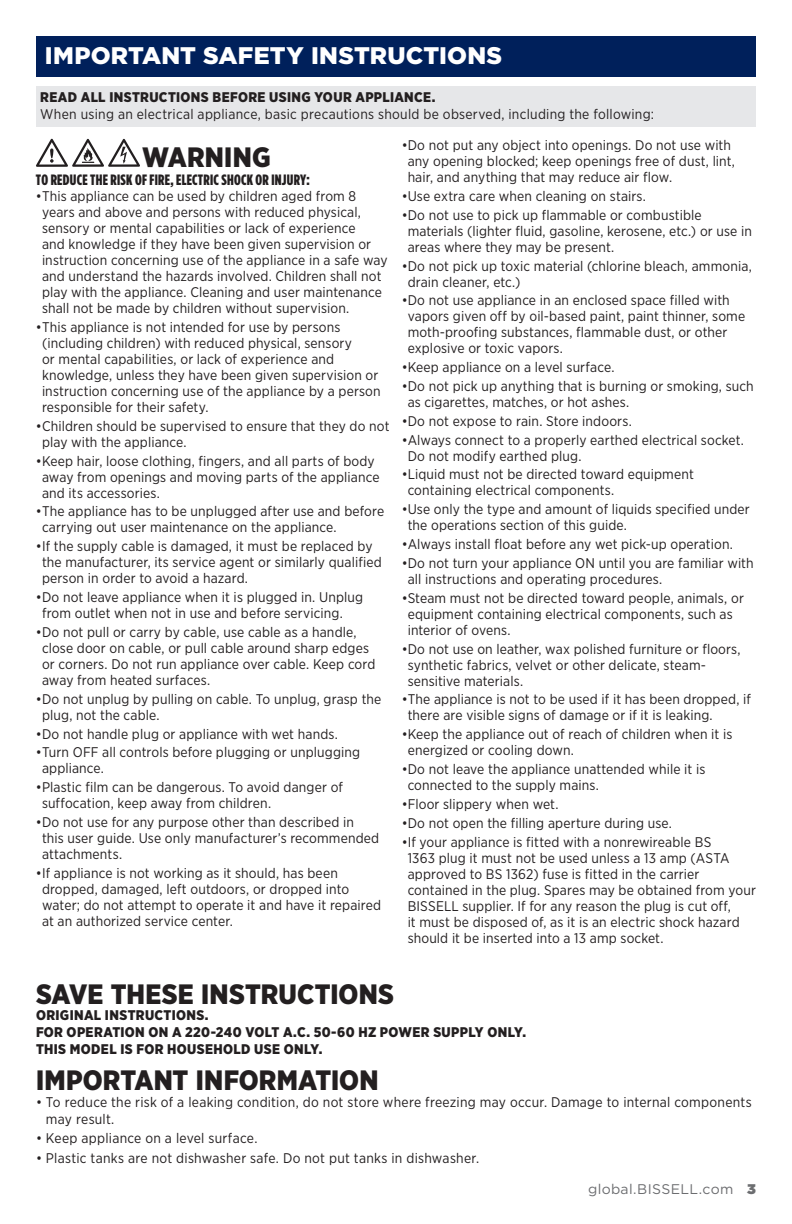
<style>
.page{position:relative;width:792px;height:1224px;background:#fff}
.page>*{position:absolute;margin:0;border:0;box-sizing:border-box;transform-origin:0 0}
.t1{font:900 28px "Gotham Narrow";letter-spacing:.005em;color:#231f20}
.t2{font:900 24px "Gotham";letter-spacing:.005em;color:#fff}
.t3{font:900 15px "Gotham Condensed";letter-spacing:.02em;color:#231f20}
.t4{font:14px/16px "Gotham Narrow";letter-spacing:.01em;color:#231f20}
.t5{font:900 14px/16.8px "Gotham Narrow";letter-spacing:.025em;color:#231f20}
.t6{font:14px "Gotham";letter-spacing:.02em;color:#6c6d70}
.s1{font-weight:900}
</style>
<div class="page">
<svg style="left:36px;top:139px;width:104px;height:28px"></svg>
<div style="left:36px;top:36px;width:720px;height:40px;background:#00205b"></div>
<div style="left:36px;top:86px;width:720px;height:41px;background:#e6e7e9"></div>
<p class="t2" style="left:45px;top:39px;width:459px">IMPORTANT SAFETY INSTRUCTIONS</p>
<p class="t4" style="left:40px;top:88px;width:615px;line-height:16.8px"><span class="s1">READ ALL INSTRUCTIONS BEFORE USING YOUR APPLIANCE.<br></span>When using an electrical appliance, basic precautions should be observed, including the following:</p>
<p class="t1" style="left:142px;top:139px;width:130px">WARNING</p>
<p class="t3" style="left:36px;top:171px;width:275px">TO REDUCE THE RISK OF FIRE, ELECTRIC SHOCK OR INJURY:</p>
<p class="t4" style="left:42px;top:188px;width:347px;text-indent:-6px">• This appliance can be used by children aged from 8 years and above and persons with reduced physical, sensory or mental capabilities or lack of experience<br>and knowledge if they have been given supervision or instruction concerning use of the appliance in a safe way and understand the hazards involved. Children shall not play with the appliance. Cleaning and user maintenance shall not be made by children without supervision.</p>
<p class="t4" style="left:42px;top:319px;width:340px;text-indent:-6px">• This appliance is not intended for use by persons (including children) with reduced physical, sensory<br>or mental capabilities, or lack of experience and knowledge, unless they have been given supervision or instruction concerning use of the appliance by a person responsible for their safety.</p>
<p class="t4" style="left:42px;top:418px;width:349px;text-indent:-6px">• Children should be supervised to ensure that they do not play with the appliance.</p>
<p class="t4" style="left:42px;top:452px;width:339px;text-indent:-6px">• Keep hair, loose clothing, fingers, and all parts of body away from openings and moving parts of the appliance and its accessories.</p>
<p class="t4" style="left:42px;top:503px;width:344px;text-indent:-6px">• The appliance has to be unplugged after use and before carrying out user maintenance on the appliance.</p>
<p class="t4" style="left:42px;top:538px;width:341px;text-indent:-6px">• If the supply cable is damaged, it must be replaced by the manufacturer, its service agent or similarly qualified person in order to avoid a hazard.</p>
<p class="t4" style="left:42px;top:589px;width:323px;text-indent:-6px">• Do not leave appliance when it is plugged in. Unplug from outlet when not in use and before servicing.</p>
<p class="t4" style="left:42px;top:624px;width:335px;text-indent:-6px">• Do not pull or carry by cable, use cable as a handle, close door on cable, or pull cable around sharp edges or corners. Do not run appliance over cable. Keep cord away from heated surfaces.</p>
<p class="t4" style="left:42px;top:691px;width:341px;text-indent:-6px">• Do not unplug by pulling on cable. To unplug, grasp the plug, not the cable.</p>
<p class="t4" style="left:36px;top:725px;width:303px">• Do not handle plug or appliance with wet hands.</p>
<p class="t4" style="left:42px;top:744px;width:320px;text-indent:-6px">• Turn OFF all controls before plugging or unplugging appliance.</p>
<p class="t4" style="left:42px;top:779px;width:302px;text-indent:-6px">• Plastic film can be dangerous. To avoid danger of suffocation, keep away from children.</p>
<p class="t4" style="left:42px;top:814px;width:339px;text-indent:-6px">• Do not use for any purpose other than described in this user guide. Use only manufacturer’s recommended attachments.</p>
<p class="t4" style="left:42px;top:865px;width:341px;text-indent:-6px">• If appliance is not working as it should, has been dropped, damaged, left outdoors, or dropped into water; do not attempt to operate it and have it repaired at an authorized service center.</p>
<p class="t4" style="left:408px;top:137px;width:329px;text-indent:-6px">• Do not put any object into openings. Do not use with any opening blocked; keep openings free of dust, lint, hair, and anything that may reduce air flow.</p>
<p class="t4" style="left:402px;top:188px;width:246px">• Use extra care when cleaning on stairs.</p>
<p class="t4" style="left:408px;top:206px;width:346px;text-indent:-6px">• Do not use to pick up flammable or combustible materials (lighter fluid, gasoline, kerosene, etc.) or use in areas where they may be present.</p>
<p class="t4" style="left:408px;top:257px;width:346px;text-indent:-6px">• Do not pick up toxic material (chlorine bleach, ammonia, drain cleaner, etc.)</p>
<p class="t4" style="left:408px;top:292px;width:339px;text-indent:-6px">• Do not use appliance in an enclosed space filled with vapors given off by oil-based paint, paint thinner, some moth-proofing substances, flammable dust, or other explosive or toxic vapors.</p>
<p class="t4" style="left:402px;top:359px;width:214px">• Keep appliance on a level surface.</p>
<p class="t4" style="left:408px;top:378px;width:348px;text-indent:-6px">• Do not pick up anything that is burning or smoking, such as cigarettes, matches, or hot ashes.</p>
<p class="t4" style="left:402px;top:413px;width:232px">• Do not expose to rain. Store indoors.</p>
<p class="t4" style="left:408px;top:431px;width:338px;text-indent:-6px">• Always connect to a properly earthed electrical socket.<br>Do not modify earthed plug.</p>
<p class="t4" style="left:408px;top:466px;width:288px;text-indent:-6px">• Liquid must not be directed toward equipment containing electrical components.</p>
<p class="t4" style="left:408px;top:501px;width:344px;text-indent:-6px">• Use only the type and amount of liquids specified under the operations section of this guide.</p>
<p class="t4" style="left:402px;top:536px;width:333px">• Always install float before any wet pick-up operation.</p>
<p class="t4" style="left:408px;top:555px;width:347px;text-indent:-6px">• Do not turn your appliance ON until you are familiar with all instructions and operating procedures.</p>
<p class="t4" style="left:408px;top:590px;width:338px;text-indent:-6px">• Steam must not be directed toward people, animals, or equipment containing electrical components, such as interior of ovens.</p>
<p class="t4" style="left:408px;top:640px;width:335px;text-indent:-6px">• Do not use on leather, wax polished furniture or floors, synthetic fabrics, velvet or other delicate, steam&shy;sensitive materials.</p>
<p class="t4" style="left:408px;top:691px;width:345px;text-indent:-6px">• The appliance is not to be used if it has been dropped, if there are visible signs of damage or if it is leaking.</p>
<p class="t4" style="left:408px;top:726px;width:326px;text-indent:-6px">• Keep the appliance out of reach of children when it is energized or cooling down.</p>
<p class="t4" style="left:408px;top:761px;width:299px;text-indent:-6px">• Do not leave the appliance unattended while it is connected to the supply mains.</p>
<p class="t4" style="left:402px;top:796px;width:158px">• Floor slippery when wet.</p>
<p class="t4" style="left:402px;top:815px;width:272px">• Do not open the filling aperture during use.</p>
<p class="t4" style="left:408px;top:833px;width:350px;text-indent:-6px">• If your appliance is fitted with a nonrewireable BS<br>1363 plug it must not be used unless a 13 amp (ASTA approved to BS 1362) fuse is fitted in the carrier contained in the plug. Spares may be obtained from your BISSELL supplier. If for any reason the plug is cut off,<br>it must be disposed of, as it is an electric shock hazard should it be inserted into a 13 amp socket.</p>
<p class="t1" style="left:36px;top:975px;width:360px">SAVE THESE INSTRUCTIONS</p>
<p class="t5" style="left:36px;top:1007px;width:492px">ORIGINAL INSTRUCTIONS.<br>FOR OPERATION ON A 220-240 VOLT A.C. 50-60 HZ POWER SUPPLY ONLY.<br>THIS MODEL IS FOR HOUSEHOLD USE ONLY.</p>
<p class="t1" style="left:36px;top:1062px;width:344px">IMPORTANT INFORMATION</p>
<p class="t4" style="left:46px;top:1093px;width:707px;line-height:16.8px;text-indent:-10px">• To reduce the risk of a leaking condition, do not store where freezing may occur. Damage to internal components may result.</p>
<p class="t4" style="left:36px;top:1130px;width:223px">• Keep appliance on a level surface.</p>
<p class="t4" style="left:36px;top:1150px;width:445px">• Plastic tanks are not dishwasher safe. Do not put tanks in dishwasher.</p>
<p class="t6" style="left:588px;top:1180px;width:169px">global.BISSELL.com <span class="s1">3</span></p>
</div>
